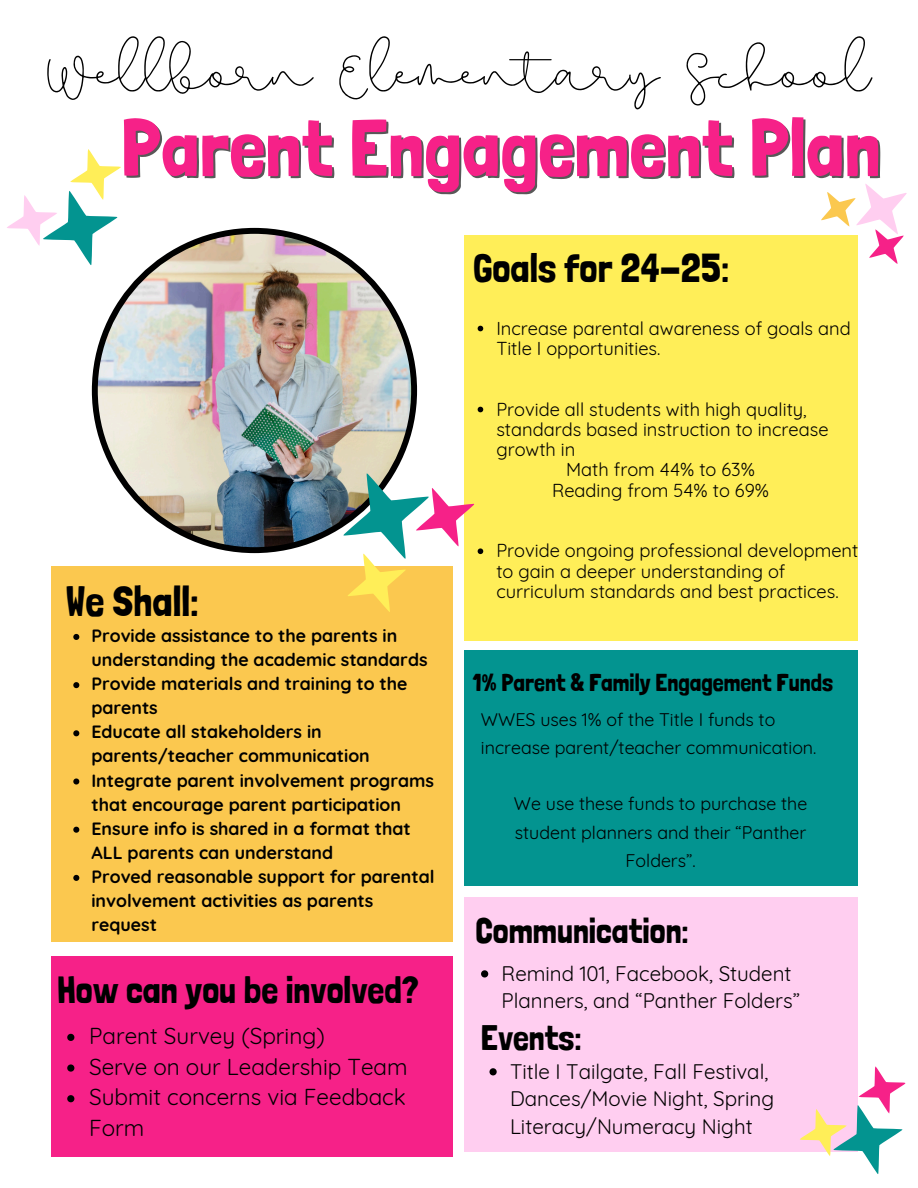
<style>
.page{position:relative;width:918px;height:1188px;background:#fff}
.page>*{position:absolute;margin:0;border:0;box-sizing:border-box;transform-origin:0 0}
.t1{font:80.85px "Londrina Solid";color:#f62188}
.t2{font:61.05px "Beautiful";color:#000}
.t3{font:42.45px "Londrina Solid";color:#000}
.t4{font:40.35px "Londrina Solid";color:#000}
.t5{font:37.8px "Londrina Solid";color:#000}
.t6{font:35.4px "Londrina Solid";color:#000}
.t7{font:24.45px "Londrina Solid";color:#000}
.t8{font:22.5px/30.6px "Quicksand";color:#000}
.t9{font:20.55px/27.8px "Quicksand";color:#000}
.t10{font:18.3px/20.2px "Quicksand";color:#000}
.t11{font:17.85px/28.2px "Quicksand";color:#000}
.t12{font:700 17.7px/24.2px "Quicksand";color:#000}
</style>
<div class="page">
<div style="left:51px;top:566px;width:401px;height:375px;background:#fbc84f"></div>
<div style="left:464px;top:235px;width:393px;height:405px;background:#ffee58"></div>
<svg style="left:821px;top:184px;width:86px;height:91px"></svg>
<div style="left:464px;top:650px;width:393px;height:236px;background:#039490"></div>
<div style="left:51px;top:956px;width:401px;height:200px;background:#f62188"></div>
<div style="left:464px;top:897px;width:393px;height:255px;background:#ffcef0"></div>
<img style="left:92px;top:228px;width:325px;height:325px">
<svg style="left:7px;top:149px;width:122px;height:128px"></svg>
<svg style="left:478px;top:326px;width:5px;height:5px"></svg>
<svg style="left:478px;top:407px;width:5px;height:5px"></svg>
<svg style="left:73px;top:634px;width:6px;height:6px"></svg>
<svg style="left:73px;top:682px;width:6px;height:6px"></svg>
<svg style="left:73px;top:730px;width:6px;height:6px"></svg>
<svg style="left:73px;top:779px;width:6px;height:6px"></svg>
<svg style="left:73px;top:827px;width:6px;height:6px"></svg>
<svg style="left:73px;top:875px;width:6px;height:6px"></svg>
<svg style="left:481px;top:970px;width:7px;height:8px"></svg>
<svg style="left:324px;top:454px;width:160px;height:172px"></svg>
<svg style="left:800px;top:1059px;width:106px;height:115px"></svg>
<svg style="left:67px;top:1034px;width:7px;height:7px"></svg>
<svg style="left:67px;top:1064px;width:7px;height:8px"></svg>
<svg style="left:67px;top:1095px;width:7px;height:7px"></svg>
<svg style="left:489px;top:1068px;width:8px;height:7px"></svg>
<p class="t2" style="left:47px;top:36px;width:825px">Wellborn Elementary School</p>
<p class="t1" style="left:121px;top:100px;width:761px">Parent Engagement Plan</p>
<h5 class="t4" style="left:473px;top:244px;width:258px">Goals for 24-25:</h5>
<h1 class="t10" style="left:496px;top:318px;width:356px">Increase parental awareness of goals and<br>Title I opportunities.</h1>
<p class="t3" style="left:66px;top:576px;width:135px">We Shall:</p>
<p class="t12" style="left:91px;top:623px;width:338px">Provide assistance to the parents in understanding the academic standards</p>
<p class="t12" style="left:91px;top:671px;width:318px">Provide materials and training to the parents</p>
<p class="t12" style="left:91px;top:720px;width:280px">Educate all stakeholders in parents/teacher communication</p>
<p class="t12" style="left:91px;top:768px;width:344px">Integrate parent involvement programs that encourage parent participation</p>
<p class="t12" style="left:91px;top:816px;width:321px">Ensure info is shared in a format that<br>ALL parents can understand</p>
<p class="t12" style="left:91px;top:864px;width:345px">Proved reasonable support for parental involvement activities as parents request</p>
<p class="t5" style="left:57px;top:967px;width:363px">How can you be involved?</p>
<p class="t8" style="left:89px;top:1020px;width:237px">Parent Survey (Spring)</p>
<h4 class="t8" style="left:89px;top:1051px;width:320px">Serve on our Leadership Team</h4>
<p class="t8" style="left:89px;top:1082px;width:318px">Submit concerns via Feedback<br>Form</p>
<p class="t10" style="left:496px;top:399px;width:334px">Provide all students with high quality, standards based instruction to increase growth in</p>
<p class="t10" style="left:566px;top:459px;width:190px">Math from 44% to 63%</p>
<p class="t10" style="left:552px;top:480px;width:218px">Reading from 54% to 69%</p>
<h3 class="t10" style="left:496px;top:540px;width:363px">Provide ongoing professional development to gain a deeper understanding of curriculum standards and best practices.</h3>
<p class="t7" style="left:473px;top:668px;width:362px">1% Parent &amp; Family Engagement Funds</p>
<h3 class="t11" style="left:481px;top:705px;width:337px">WWES uses 1% of the Title I funds to increase parent/teacher communication.</h3>
<p class="t11" style="left:514px;top:790px;width:295px;text-align:center">We use these funds to purchase the student planners and their “Panther<br>Folders”.</p>
<p class="t6" style="left:476px;top:909px;width:215px">Communication:</p>
<p class="t9" style="left:502px;top:959px;width:300px">Remind 101, Facebook, Student<br>Planners, and “Panther Folders”</p>
<h4 class="t6" style="left:481px;top:1016px;width:102px">Events:</h4>
<p class="t9" style="left:510px;top:1057px;width:266px">Title I Tailgate, Fall Festival,<br>Dances/Movie Night, Spring<br>Literacy/Numeracy Night</p>
</div>
